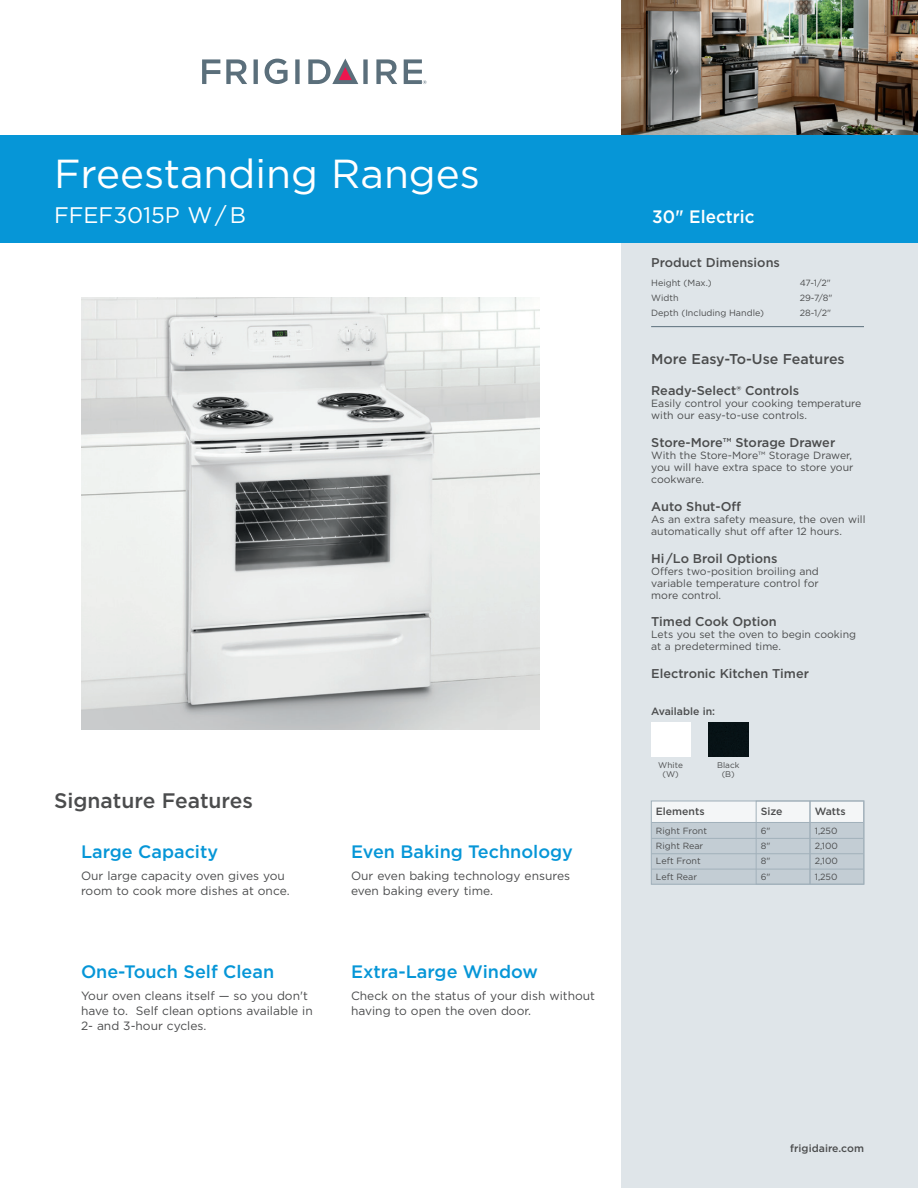
<style>
.page{position:relative;width:918px;height:1188px;background:#fff}
.page>*{position:absolute;margin:0;border:0;box-sizing:border-box;transform-origin:0 0}
.t1{font:40.5px "Gotham";color:#fff}
.t2{font:22.5px "Gotham";color:#fff}
.t3{font:500 21px "Gotham";color:#4b4c4d}
.t4{font:500 18px "Gotham";color:#0696d7}
.t5{font:500 18px "Gotham";color:#fff;scale:.95 1}
.t6{font:500 14.25px "Gotham";color:#4b4c4d}
.t7{font:500 12.75px "Gotham";color:#4b4c4d}
.t8{font:12px/15px "Gotham";color:#4b4c4d}
.t9{font:10.5px/12px "Gotham";color:#4b4c4d}
.t10{font:500 10.5px "Gotham";color:#4b4c4d}
.t11{font:9px/15.3px "Gotham";color:#4b4c4d;text-align:justify}
.t12{font:8.25px/9px "Gotham";color:#4b4c4d;text-align:center}
</style>
<div class="page">
<div style="left:621px;top:0;width:297px;height:1188px;background:#dfe5e9"></div>
<img style="left:621px;top:0;width:297px;height:135px">
<svg style="left:265px;top:59px;width:23px;height:25px"></svg>
<svg style="left:202px;top:59px;width:18px;height:25px"></svg>
<svg style="left:226px;top:59px;width:21px;height:25px"></svg>
<svg style="left:254px;top:59px;width:4px;height:25px"></svg>
<svg style="left:295px;top:59px;width:5px;height:25px"></svg>
<svg style="left:376px;top:59px;width:21px;height:25px"></svg>
<svg style="left:308px;top:59px;width:60px;height:25px"></svg>
<svg style="left:404px;top:59px;width:23px;height:25px"></svg>
<div style="left:0;top:135px;width:918px;height:108px;background:#0696d7"></div>
<hr style="left:651px;top:326px;width:213px;height:1px;background:#5b6f7b">
<img style="left:81px;top:297px;width:459px;height:432px">
<div style="left:651px;top:801px;width:213px;height:83px;background:#c3cdd4"></div>
<div style="left:651px;top:801px;width:212px;height:21px;background:#f4f6f7"></div>
<hr style="left:651px;top:822px;width:212px;height:1px;background:#a2b1bb">
<hr style="left:651px;top:838px;width:212px;height:1px;background:#a2b1bb">
<hr style="left:651px;top:853px;width:212px;height:1px;background:#a2b1bb">
<hr style="left:651px;top:869px;width:212px;height:1px;background:#a2b1bb">
<div style="left:651px;top:801px;width:213px;height:83px;border:1px solid #a2b1bb"></div>
<div style="left:810px;top:801px;width:54px;height:83px;border:1px solid #a2b1bb"></div>
<div style="left:756px;top:801px;width:54px;height:83px;border:1px solid #a2b1bb"></div>
<div style="left:651px;top:722px;width:40px;height:35px;background:#fff"></div>
<img style="left:708px;top:722px;width:40px;height:35px">
<h1 class="t1" style="left:54px;top:147px;width:428px">Freestanding Ranges</h1>
<h2 class="t2" style="left:54px;top:201px;width:193px">FFEF3015P W / B</h2>
<h1 class="t1" style="left:54px;top:147px;width:342px">Drop-In Cooktop</h1>
<h2 class="t2" style="left:69px;top:201px;width:48px">P C</h2>
<h2 class="t2" style="left:145px;top:201px;width:67px">85K S</h2>
<h3 class="t5" style="left:648px;top:205px;width:109px">30" Electric</h3>
<h3 class="t5" style="left:652px;top:205px;width:109px">30" Electric</h3>
<p class="t7" style="left:651px;top:254px;width:130px">Product Dimensions</p>
<p class="t11" style="left:651px;top:275px;width:62px">Height (Max.)</p>
<p class="t11" style="left:800px;top:275px;width:33px">47-1/2"</p>
<p class="t11" style="left:651px;top:290px;width:29px">Width</p>
<p class="t11" style="left:800px;top:290px;width:34px">29-7/8"</p>
<p class="t11" style="left:651px;top:305px;width:114px">Depth (Including Handle)</p>
<p class="t11" style="left:800px;top:305px;width:33px">28-1/2"</p>
<h3 class="t6" style="left:651px;top:349px;width:195px">More Easy-To-Use Features</h3>
<p class="t7" style="left:651px;top:383px;width:150px">Ready-Select® Controls</p>
<p class="t9" style="left:651px;top:397px;width:212px">Easily control your cooking temperature with our easy-to-use controls.</p>
<p class="t7" style="left:651px;top:434px;width:186px">Store-More™ Storage Drawer</p>
<p class="t9" style="left:651px;top:449px;width:204px">With the Store-More™ Storage Drawer, you will have extra space to store your cookware.</p>
<p class="t7" style="left:651px;top:498px;width:91px">Auto Shut-Off</p>
<p class="t9" style="left:651px;top:513px;width:216px">As an extra safety measure, the oven will automatically shut off after 12 hours.</p>
<p class="t7" style="left:651px;top:550px;width:128px">Hi /Lo Broil Options</p>
<p class="t9" style="left:651px;top:565px;width:169px;text-align:justify">Offers two-position broiling and variable temperature control for more control.</p>
<p class="t7" style="left:651px;top:614px;width:127px">Timed Cook Option</p>
<p class="t9" style="left:651px;top:628px;width:206px">Lets you set the oven to begin cooking at a predetermined time.</p>
<p class="t7" style="left:651px;top:665px;width:159px">Electronic Kitchen Timer</p>
<p class="t10" style="left:651px;top:704px;width:65px">Available in:</p>
<h3 class="t3" style="left:54px;top:787px;width:201px">Signature Features</h3>
<h3 class="t4" style="left:81px;top:840px;width:139px">Large Capacity</h3>
<p class="t8" style="left:81px;top:868px;width:210px">Our large capacity oven gives you room to cook more dishes at once.</p>
<h3 class="t4" style="left:81px;top:960px;width:195px">One-Touch Self Clean</h3>
<p class="t8" style="left:81px;top:988px;width:233px">Your oven cleans itself — so you don't have to. Self clean options available in<br>2- and 3-hour cycles.</p>
<h3 class="t4" style="left:351px;top:840px;width:223px">Even Baking Technology</h3>
<p class="t8" style="left:351px;top:868px;width:221px">Our even baking technology ensures even baking every time.</p>
<h3 class="t4" style="left:351px;top:960px;width:189px">Extra-Large Window</h3>
<p class="t8" style="left:351px;top:988px;width:246px">Check on the status of your dish without having to open the oven door.</p>
<p class="t12" style="left:658px;top:760px;width:26px">White (W)</p>
<p class="t12" style="left:717px;top:760px;width:24px">Black (B)</p>
<p class="t10" style="left:656px;top:805px;width:50px">Elements</p>
<p class="t11" style="left:656px;top:823px;width:53px;text-align:left">Right Front<br>Right Rear<br>Left Front<br>Left Rear</p>
<p class="t10" style="left:761px;top:805px;width:23px">Size</p>
<p class="t11" style="left:761px;top:823px;width:11px">6" 8" 8" 6"</p>
<p class="t10" style="left:815px;top:805px;width:32px">Watts</p>
<p class="t11" style="left:815px;top:823px;width:25px">1,250<br>2,100<br>2,100<br>1,250</p>
<p class="t10" style="left:790px;top:1141px;width:75px">frigidaire.com</p>
</div>
